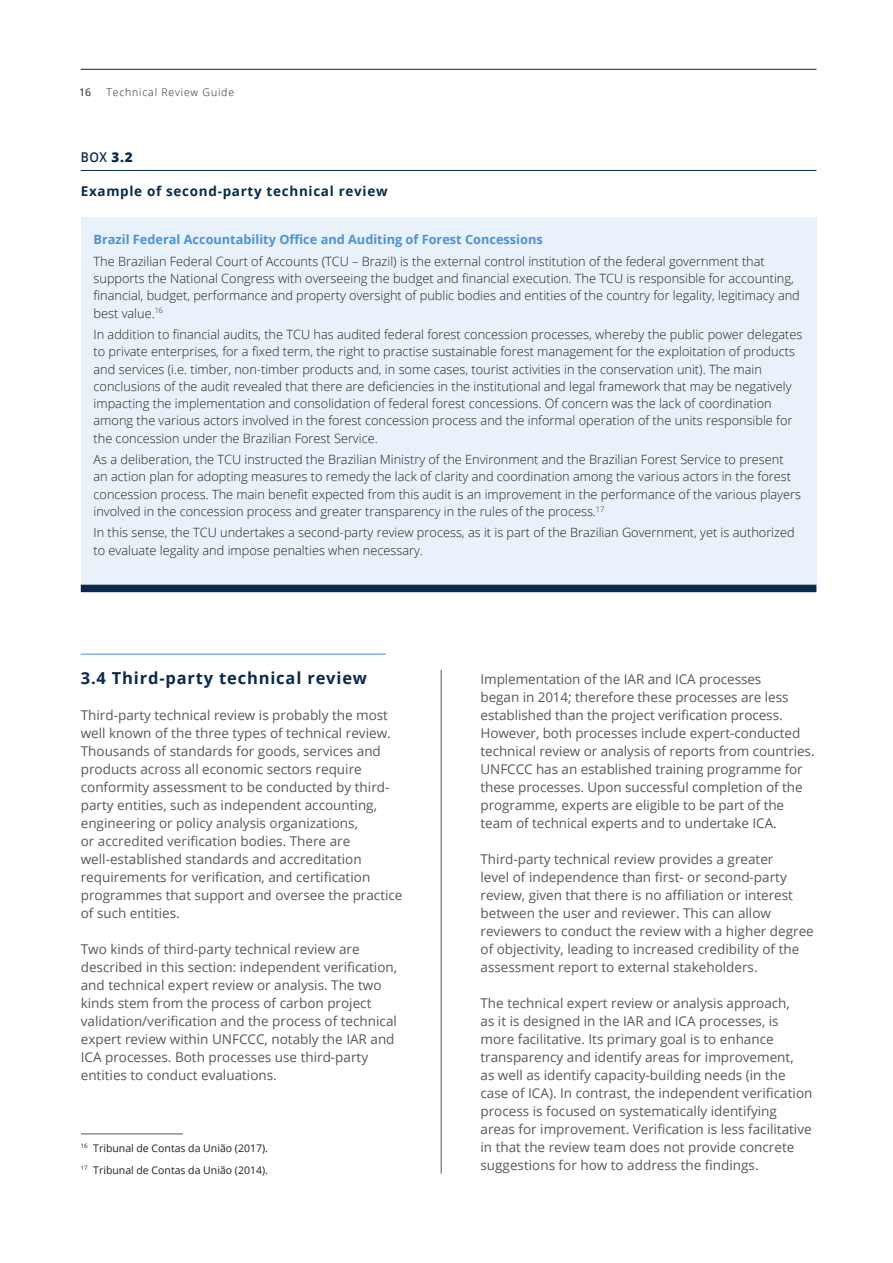
<style>
.page{position:relative;width:893px;height:1263px;background:#fff}
.page>*{position:absolute;margin:0;border:0;box-sizing:border-box;transform-origin:0 0}
.Head_2{font:700 16.5px "Open Sans";letter-spacing:.05em;color:#09294e}
.Body{font:13.5px/18px "Open Sans";color:#57585a}
.t1{font:700 13.5px "Open Sans";letter-spacing:.05em;color:#09294e}
.t2{font:600 13.5px "Open Sans";color:#09294e;scale:.9 1}
.Table_text{font:300 12.75px/17.2px "Open Sans";color:#231f20}
.Table_text-2{font:700 12.75px "Open Sans";color:#4a92db}
.Footnote{font:10.5px "Open Sans";color:#231f20}
.t3{font:300 10.5px "Open Sans";letter-spacing:.08em;color:#231f20}
.s1{font-weight:800}
</style>
<div class="page">
<hr style="left:81px;top:69px;width:735px;height:1px;background:#231f20">
<hr style="left:441px;top:670px;width:1px;height:504px;background:#57585a">
<hr style="left:81px;top:654px;width:305px;height:1px;background:#4a92db">
<hr style="left:81px;top:1134px;width:102px;height:1px;background:#57585a">
<div style="left:81px;top:218px;width:735px;height:367px;background:#e9f2fb"></div>
<hr style="left:81px;top:170px;width:735px;height:1px;background:#09294e">
<div style="left:81px;top:585px;width:735px;height:7px;background:#09294e"></div>
<p class="Footnote" style="left:79px;top:85px;width:14px">16</p>
<p class="t3" style="left:106px;top:85px;width:129px">Technical Review Guide</p>
<p class="t2" style="left:81px;top:148px;width:59px">BOX <span class="s1">3.2</span></p>
<p class="t1" style="left:81px;top:182px;width:308px">Example of second-party technical review</p>
<p class="Table_text-2" style="left:94px;top:231px;width:451px">Brazil Federal Accountability Office and Auditing of Forest Concessions</p>
<p class="Table_text" style="left:94px;top:252px;width:708px">The Brazilian Federal Court of Accounts (TCU – Brazil) is the external control institution of the federal government that supports the National Congress with overseeing the budget and financial execution. The TCU is responsible for accounting, financial, budget, performance and property oversight of public bodies and entities of the country for legality, legitimacy and best value.<sup>16</sup></p>
<p class="Table_text" style="left:94px;top:326px;width:710px">In addition to financial audits, the TCU has audited federal forest concession processes, whereby the public power delegates to private enterprises, for a fixed term, the right to practise sustainable forest management for the exploitation of products and services (i.e. timber, non-timber products and, in some cases, tourist activities in the conservation unit). The main conclusions of the audit revealed that there are deficiencies in the institutional and legal framework that may be negatively impacting the implementation and consolidation of federal forest concessions. Of concern was the lack of coordination among the various actors involved in the forest concession process and the informal operation of the units responsible for the concession under the Brazilian Forest Service.</p>
<p class="Table_text" style="left:94px;top:451px;width:709px">As a deliberation, the TCU instructed the Brazilian Ministry of the Environment and the Brazilian Forest Service to present an action plan for adopting measures to remedy the lack of clarity and coordination among the various actors in the forest concession process. The main benefit expected from this audit is an improvement in the performance of the various players involved in the concession process and greater transparency in the rules of the process.<sup>17</sup></p>
<p class="Table_text" style="left:94px;top:524px;width:703px">In this sense, the TCU undertakes a second-party review process, as it is part of the Brazilian Government, yet is authorized to evaluate legality and impose penalties when necessary.</p>
<p class="Head_2" style="left:81px;top:666px;width:288px">3.4 Third-party technical review</p>
<p class="Body" style="left:81px;top:706px;width:323px">Third-party technical review is probably the most well known of the three types of technical review.<br>Thousands of standards for goods, services and products across all economic sectors require conformity assessment to be conducted by third&shy;party entities, such as independent accounting, engineering or policy analysis organizations,<br>or accredited verification bodies. There are well-established standards and accreditation requirements for verification, and certification programmes that support and oversee the practice of such entities.</p>
<p class="Body" style="left:81px;top:940px;width:318px">Two kinds of third-party technical review are described in this section: independent verification, and technical expert review or analysis. The two kinds stem from the process of carbon project validation/verification and the process of technical expert review within UNFCCC, notably the IAR and ICA processes. Both processes use third-party entities to conduct evaluations.</p>
<p class="Footnote" style="left:81px;top:1141px;width:189px"><sup>16</sup> Tribunal de Contas da União (2017).</p>
<p class="Footnote" style="left:81px;top:1163px;width:189px"><sup>17</sup> Tribunal de Contas da União (2014).</p>
<p class="Body" style="left:480px;top:670px;width:336px">Implementation of the IAR and ICA processes<br>began in 2014; therefore these processes are less established than the project verification process.<br>However, both processes include expert-conducted technical review or analysis of reports from countries.<br>UNFCCC has an established training programme for these processes. Upon successful completion of the programme, experts are eligible to be part of the team of technical experts and to undertake ICA.</p>
<p class="Body" style="left:480px;top:850px;width:335px">Third-party technical review provides a greater<br>level of independence than first- or second-party review, given that there is no affiliation or interest between the user and reviewer. This can allow reviewers to conduct the review with a higher degree of objectivity, leading to increased credibility of the assessment report to external stakeholders.</p>
<p class="Body" style="left:480px;top:994px;width:333px">The technical expert review or analysis approach,<br>as it is designed in the IAR and ICA processes, is more facilitative. Its primary goal is to enhance transparency and identify areas for improvement,<br>as well as identify capacity-building needs (in the case of ICA). In contrast, the independent verification process is focused on systematically identifying areas for improvement. Verification is less facilitative in that the review team does not provide concrete suggestions for how to address the findings.</p>
</div>
